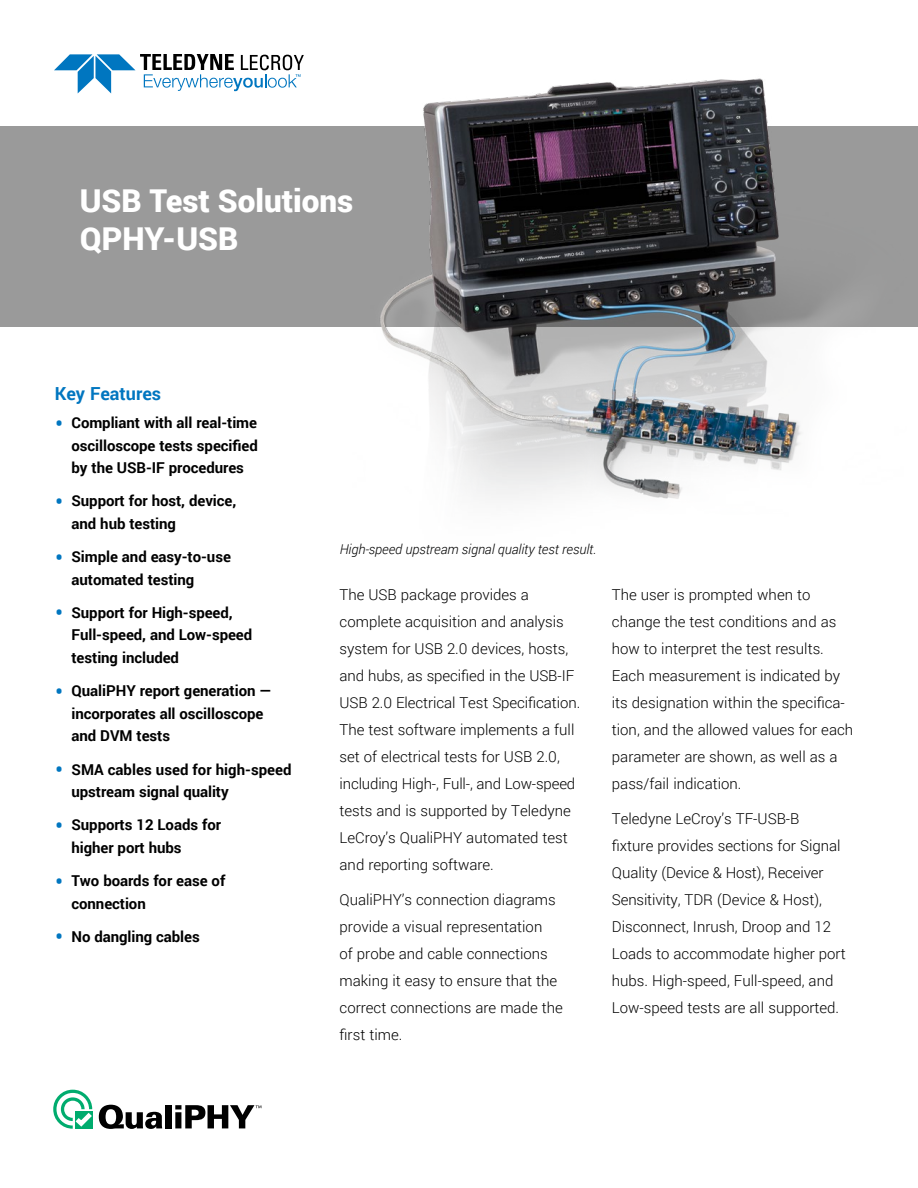
<style>
.page{position:relative;width:918px;height:1188px;background:#fff}
.page>*{position:absolute;margin:0;border:0;box-sizing:border-box;transform-origin:0 0}
.t1{font:900 31.5px/37.8px "Roboto";color:#fff}
.t2{font:700 18px "Roboto";color:#0076c0}
.t3{font:300 15px/27px "Roboto";color:#000}
.t4{font:700 15px/22.5px "Roboto";letter-spacing:-.005em;color:#000}
.t5{font:italic 300 13.5px "Roboto";letter-spacing:-.005em;color:#000}
.s1{font-weight:300;font-size:27px;color:#0076c0}
</style>
<div class="page">
<div style="left:0;top:126px;width:918px;height:201px;background:#9a9a9a"></div>
<svg style="left:54px;top:54px;width:250px;height:39px"></svg>
<img style="left:380px;top:78px;width:432px;height:421px">
<div style="left:165px;top:1105px;width:7px;height:23px;background:#000"></div>
<svg style="left:175px;top:1105px;width:86px;height:23px"></svg>
<svg style="left:53px;top:1090px;width:109px;height:39px"></svg>
<h1 class="t1" style="left:80px;top:181px;width:275px">USB Test Solutions<br>QPHY-USB</h1>
<p class="t2" style="left:55px;top:381px;width:108px">Key Features</p>
<p class="t4" style="left:72px;top:411px;width:188px;text-align:justify;text-indent:-17px"><span class="s1">•</span> Compliant with all real-time oscilloscope tests specified by the USB-IF procedures</p>
<p class="t4" style="left:72px;top:489px;width:166px;text-indent:-17px"><span class="s1">•</span> Support for host, device, and hub testing</p>
<p class="t4" style="left:72px;top:545px;width:161px;text-indent:-17px"><span class="s1">•</span> Simple and easy-to-use automated testing</p>
<p class="t4" style="left:72px;top:601px;width:182px;text-indent:-17px"><span class="s1">•</span> Support for High-speed,<br>Full-speed, and Low-speed testing included</p>
<p class="t4" style="left:72px;top:679px;width:202px;text-indent:-17px"><span class="s1">•</span> QualiPHY report generation — incorporates all oscilloscope and DVM tests</p>
<p class="t4" style="left:72px;top:757px;width:222px;text-indent:-17px"><span class="s1">•</span> SMA cables used for high-speed upstream signal quality</p>
<p class="t4" style="left:72px;top:813px;width:151px;text-indent:-17px"><span class="s1">•</span> Supports 12 Loads for higher port hubs</p>
<p class="t4" style="left:72px;top:869px;width:155px;text-indent:-17px"><span class="s1">•</span> Two boards for ease of connection</p>
<p class="t4" style="left:55px;top:925px;width:147px"><span class="s1">•</span> No dangling cables</p>
<p class="t5" style="left:340px;top:540px;width:258px">High-speed upstream signal quality test result.</p>
<p class="t3" style="left:340px;top:581px;width:242px">The USB package provides a complete acquisition and analysis system for USB 2.0 devices, hosts, and hubs, as specified in the USB-IF USB 2.0 Electrical Test Specification.<br>The test software implements a full set of electrical tests for USB 2.0, including High-, Full-, and Low-speed tests and is supported by Teledyne LeCroy’s QualiPHY automated test and reporting software.</p>
<p class="t3" style="left:340px;top:886px;width:225px">QualiPHY’s connection diagrams provide a visual representation<br>of probe and cable connections making it easy to ensure that the correct connections are made the first time.</p>
<p class="t3" style="left:612px;top:581px;width:243px">The user is prompted when to change the test conditions and as how to interpret the test results.<br>Each measurement is indicated by its designation within the specifica&shy;tion, and the allowed values for each parameter are shown, as well as a pass/fail indication.</p>
<p class="t3" style="left:612px;top:805px;width:235px">Teledyne LeCroy’s TF-USB-B<br>fixture provides sections for Signal Quality (Device &amp; Host), Receiver Sensitivity, TDR (Device &amp; Host), Disconnect, Inrush, Droop and 12<br>Loads to accommodate higher port hubs. High-speed, Full-speed, and Low-speed tests are all supported.</p>
</div>
